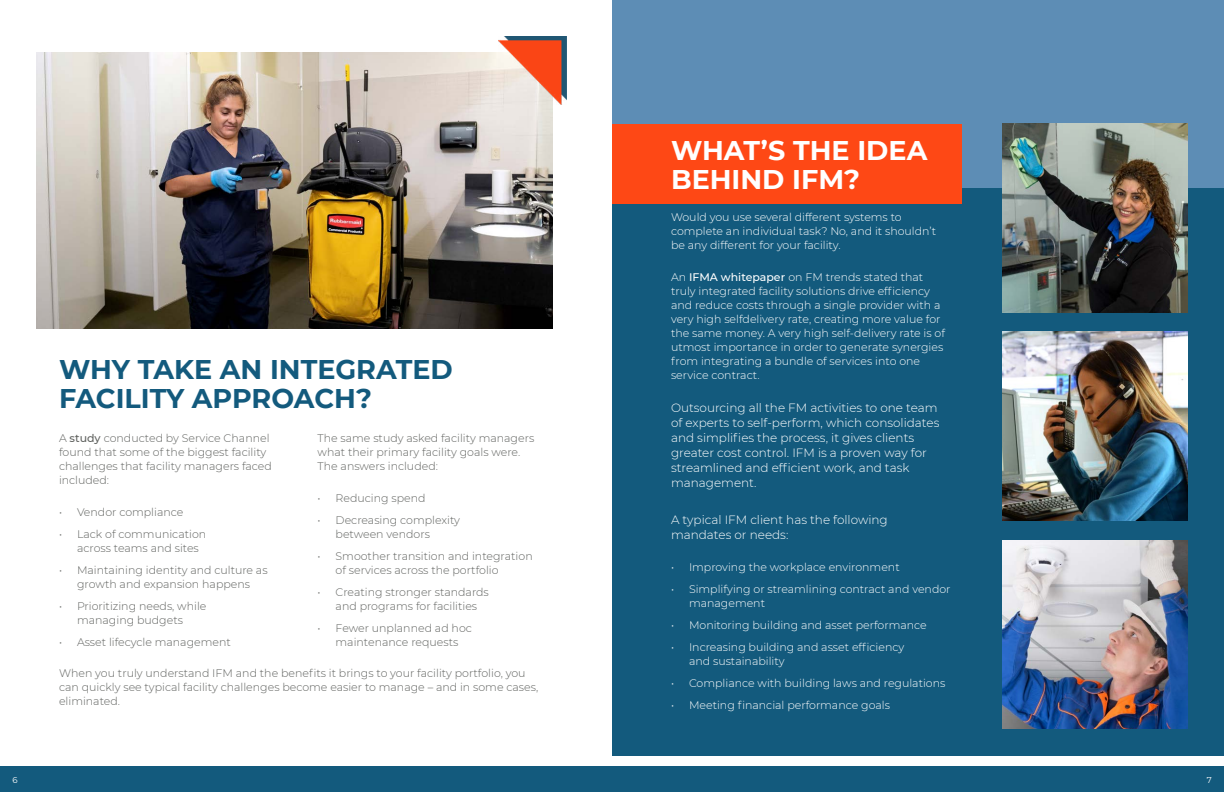
<style>
.page{position:relative;width:1224px;height:792px;background:#fff}
.page>*{position:absolute;margin:0;border:0;box-sizing:border-box;transform-origin:0 0}
.t1{font:700 27px/29px "Montserrat";color:#135a7d}
.t2{font:700 27px/29px "Montserrat";color:#fff}
.t3{font:300 12px/15px "Montserrat";color:#fff}
.t4{font:300 11px/14px "Montserrat";color:#60625f}
.t5{font:300 11px/14px "Montserrat";color:#fff}
.t6{font:8.5px "Montserrat";color:#fff}
.s1{font-weight:500}
</style>
<div class="page">
<div style="left:612px;top:0;width:612px;height:188px;background:#5d8db5"></div>
<div style="left:612px;top:188px;width:612px;height:568px;background:#135a7d"></div>
<div style="left:612px;top:124px;width:350px;height:79px;background:#fe4815"></div>
<img style="left:1002px;top:124px;width:186px;height:189px">
<img style="left:1002px;top:332px;width:186px;height:189px">
<img style="left:1002px;top:540px;width:186px;height:189px">
<img style="left:36px;top:52px;width:517px;height:276px">
<img style="left:499px;top:36px;width:68px;height:69px">
<div style="left:0;top:767px;width:1224px;height:25px;background:#135a7d"></div>
<h1 class="t1" style="left:59px;top:354px;width:395px">WHY TAKE AN INTEGRATED<br>FACILITY APPROACH?</h1>
<p class="t4" style="left:318px;top:430px;width:218px">The same study asked facility managers what their primary facility goals were.<br>The answers included:</p>
<p class="t4" style="left:318px;top:490px;width:110px">• Reducing spend</p>
<p class="t4" style="left:336px;top:512px;width:126px;text-indent:-18px">• Decreasing complexity between vendors</p>
<p class="t4" style="left:336px;top:548px;width:199px;text-indent:-18px">• Smoother transition and integration of services across the portfolio</p>
<p class="t4" style="left:318px;top:584px;width:173px;text-align:center">• Creating stronger standards and programs for facilities</p>
<p class="t4" style="left:318px;top:620px;width:156px;text-align:center">• Fewer unplanned ad hoc maintenance requests</p>
<p class="t4" style="left:59px;top:666px;width:481px">When you truly understand IFM and the benefits it brings to your facility portfolio, you can quickly see typical facility challenges become easier to manage – and in some cases, eliminated.</p>
<p class="t4" style="left:59px;top:430px;width:214px">A <span class="s1">study</span> conducted by Service Channel found that some of the biggest facility challenges that facility managers faced included:</p>
<p class="t4" style="left:59px;top:504px;width:126px">• Vendor compliance</p>
<p class="t4" style="left:77px;top:526px;width:131px;text-indent:-18px">• Lack of communication across teams and sites</p>
<p class="t4" style="left:59px;top:562px;width:210px;text-align:center">• Maintaining identity and culture as growth and expansion happens</p>
<p class="t4" style="left:59px;top:598px;width:149px;text-align:center">• Prioritizing needs, while managing budgets</p>
<p class="t4" style="left:59px;top:634px;width:173px">• Asset lifecycle management</p>
<h1 class="t2" style="left:671px;top:134px;width:258px">WHAT’S THE IDEA<br>BEHIND IFM?</h1>
<p class="t5" style="left:671px;top:210px;width:267px">Would you use several different systems to complete an individual task? No, and it shouldn’t be any different for your facility.</p>
<p class="t5" style="left:671px;top:270px;width:275px">An <span class="s1">IFMA whitepaper</span> on FM trends stated that truly integrated facility solutions drive efficiency and reduce costs through a single provider with a very high selfdelivery rate, creating more value for the same money. A very high self-delivery rate is of utmost importance in order to generate synergies from integrating a bundle of services into one service contract.</p>
<p class="t3" style="left:671px;top:400px;width:270px">Outsourcing all the FM activities to one team of experts to self-perform, which consolidates and simplifies the process, it gives clients greater cost control. IFM is a proven way for streamlined and efficient work, and task management.</p>
<p class="t3" style="left:671px;top:512px;width:218px">A typical IFM client has the following mandates or needs:</p>
<p class="t5" style="left:671px;top:560px;width:230px">• Improving the workplace environment</p>
<p class="t5" style="left:689px;top:582px;width:263px;text-indent:-18px">• Simplifying or streamlining contract and vendor management</p>
<p class="t5" style="left:671px;top:618px;width:257px">• Monitoring building and asset performance</p>
<p class="t5" style="left:689px;top:640px;width:217px;text-indent:-18px">• Increasing building and asset efficiency and sustainability</p>
<p class="t5" style="left:671px;top:676px;width:276px">• Compliance with building laws and regulations</p>
<p class="t5" style="left:671px;top:698px;width:220px">• Meeting financial performance goals</p>
<p class="t6" style="left:12px;top:774px;width:7px">6</p>
<p class="t6" style="left:1207px;top:774px;width:6px">7</p>
</div>
